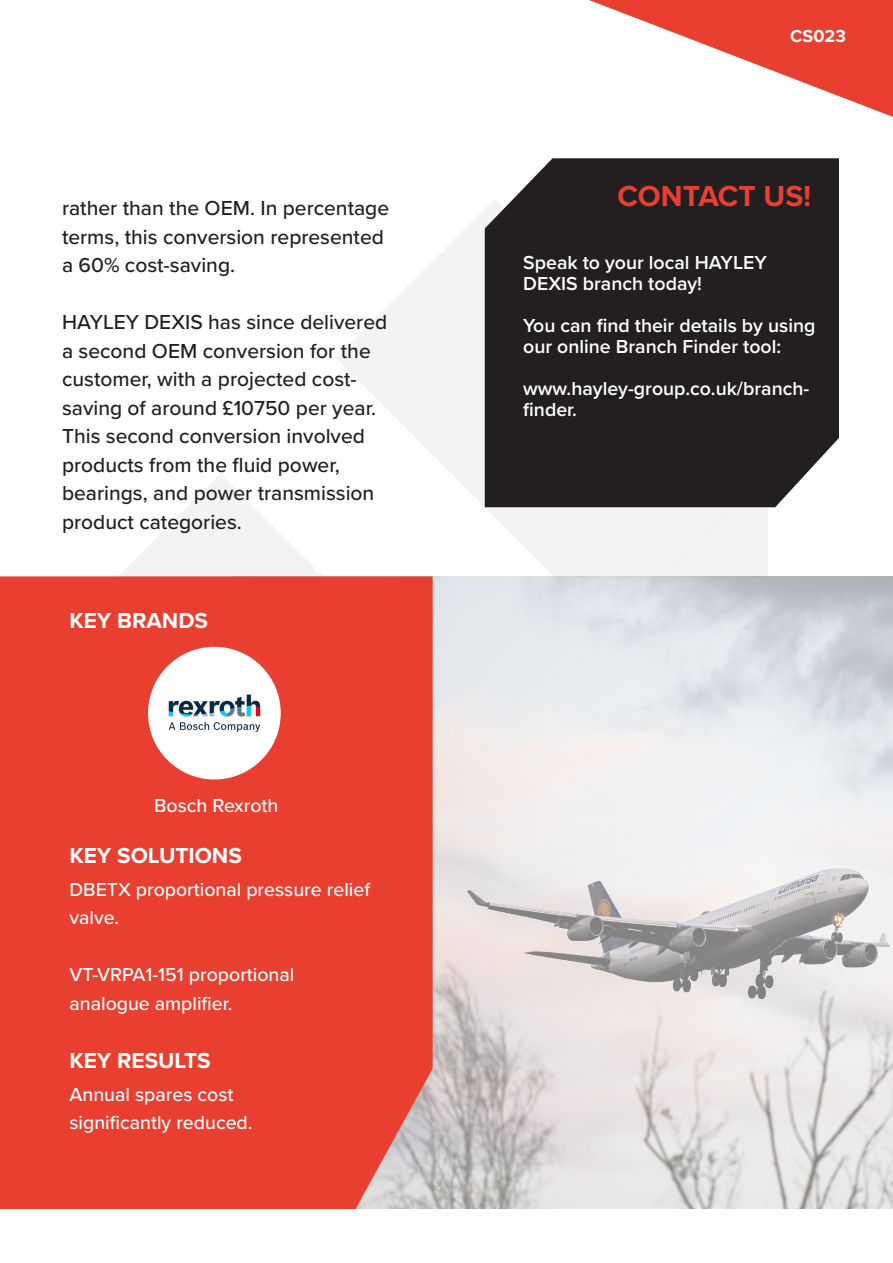
<style>
.page{position:relative;width:893px;height:1263px;background:#fff}
.page>*{position:absolute;margin:0;border:0;box-sizing:border-box;transform-origin:0 0}
.t1{font:700 30px "Proxima Nova";color:#e93f30}
.t2{font:700 22.5px "Proxima Nova";color:#fff}
.t3{font:500 21px/28.5px "Proxima Nova";color:#231f20}
.t4{font:600 19.5px/21px "Proxima Nova";color:#fff}
.t5{font:500 19.5px/28.5px "Proxima Nova";color:#fff}
.t6{font:700 18px "Proxima Nova";color:#fff}
</style>
<div class="page">
<img style="left:119px;top:209px;width:657px;height:367px">
<img style="left:433px;top:576px;width:460px;height:633px">
<svg style="left:589px;top:0;width:304px;height:117px"></svg>
<div style="left:485px;top:158px;width:354px;height:349px;background:#231f20"></div>
<div style="left:0;top:576px;width:433px;height:633px;background:#e93f30"></div>
<div style="left:148px;top:647px;width:133px;height:132px;background:#fff;border-radius:50%"></div>
<img style="left:168px;top:695px;width:92px;height:36px">
<p class="t3" style="left:62px;top:193px;width:329px">rather than the OEM. In percentage terms, this conversion represented a 60% cost-saving.</p>
<p class="t3" style="left:62px;top:307px;width:327px">HAYLEY DEXIS has since delivered a second OEM conversion for the customer, with a projected cost&shy;saving of around £10750 per year.<br>This second conversion involved products from the fluid power, bearings, and power transmission product categories.</p>
<p class="t2" style="left:69px;top:604px;width:140px">KEY BRANDS</p>
<p class="t5" style="left:154px;top:791px;width:126px">Bosch Rexroth</p>
<p class="t2" style="left:69px;top:839px;width:174px">KEY SOLUTIONS</p>
<p class="t5" style="left:69px;top:874px;width:302px">DBETX proportional pressure relief valve.</p>
<p class="t5" style="left:69px;top:960px;width:226px">VT-VRPA1-151 proportional analogue amplifier.</p>
<p class="t2" style="left:69px;top:1043px;width:143px">KEY RESULTS</p>
<p class="t5" style="left:69px;top:1079px;width:185px">Annual spares cost significantly reduced.</p>
<p class="t6" style="left:790px;top:23px;width:57px">CS023</p>
<p class="t1" style="left:617px;top:173px;width:195px">CONTACT US!</p>
<p class="t4" style="left:523px;top:252px;width:245px">Speak to your local HAYLEY<br>DEXIS branch today!</p>
<p class="t4" style="left:523px;top:315px;width:294px">You can find their details by using our online Branch Finder tool:</p>
<p class="t4" style="left:523px;top:378px;width:288px">www.hayley-group.co.uk/branch&shy;finder.</p>
</div>
